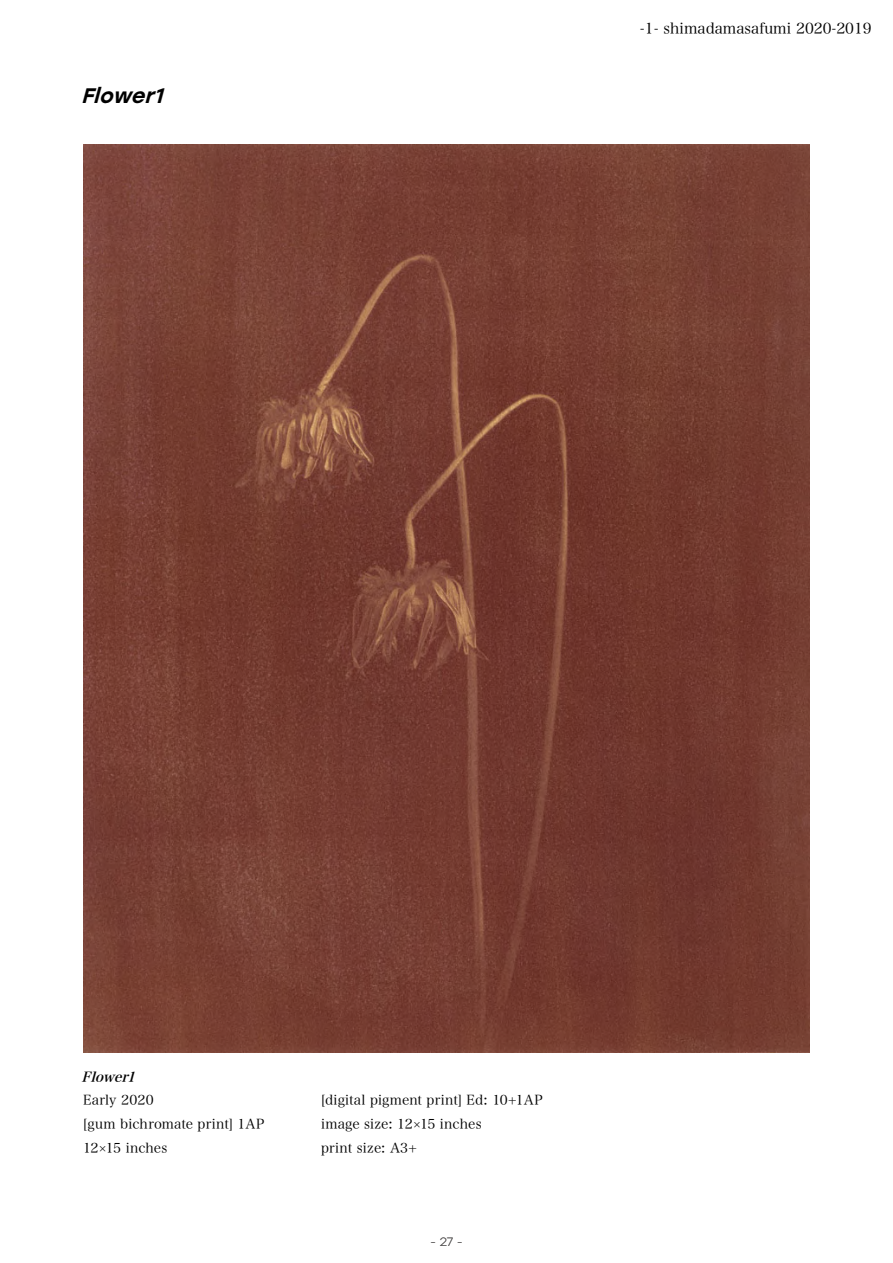
<style>
.page{position:relative;width:893px;height:1263px;background:#fff}
.page>*{position:absolute;margin:0;border:0;box-sizing:border-box;transform-origin:0 0}
.t1{font:italic 500 21px "Stolzl";color:#000}
.t2{font:15px "Hira Min Pro W3";color:#000}
.t3{font:13.5px/23.7px "Hira Min Pro W3";letter-spacing:.01em;color:#000}
.t4{font:italic 13.5px "Hira Min Pro W6";color:#000}
.t5{font:300 12px "Stolzl";color:#595757}
</style>
<div class="page">
<img style="left:83px;top:144px;width:727px;height:909px">
<h1 class="t1" style="left:81px;top:81px;width:90px">Flower1</h1>
<p class="t2" style="left:640px;top:16px;width:233px">-1- shimadamasafumi 2020-2019</p>
<p class="t4" style="left:82px;top:1065px;width:61px">Flower1</p>
<p class="t3" style="left:83px;top:1087px;width:183px">Early 2020<br>[gum bichromate print] 1AP<br>12×15 inches</p>
<p class="t3" style="left:321px;top:1087px;width:223px">[digital pigment print] Ed: 10+1AP image size: 12×15 inches<br>print size: A3+</p>
<p class="t5" style="left:430px;top:1233px;width:34px">- 27 -</p>
</div>
